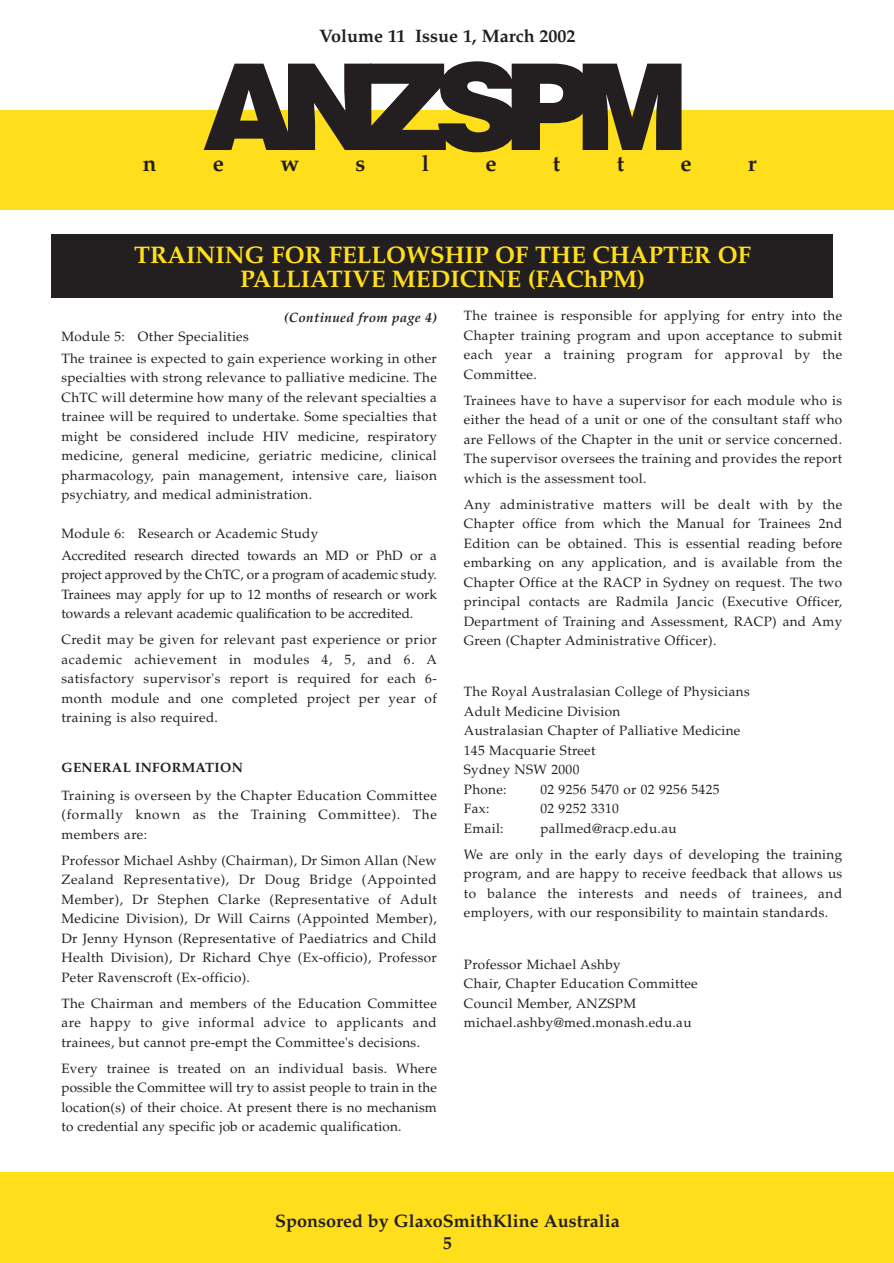
<style>
.page{position:relative;width:894px;height:1263px;background:#fff}
.page>*{position:absolute;margin:0;border:0;box-sizing:border-box;transform-origin:0 0}
.t1{font:900 120px "Helvetica";letter-spacing:-.135em;color:#231f20}
.t2{font:700 24px/24px "Palatino";color:#ffdf1b;text-align:center}
.t3{font:700 22.5px "Palatino";color:#231f20}
.t4{font:700 18px/21.9px "Palatino";color:#231f20;text-align:center}
.t5{font:13.5px/19.5px "Palatino";letter-spacing:.025em;color:#231f20;text-align:justify}
.t6{font:13.5px/21.6px "Palatino";color:#231f20}
.t7{font:italic 700 13.5px "Palatino";letter-spacing:.025em;color:#231f20}
.t8{font:700 13.5px "Palatino";letter-spacing:.025em;color:#231f20}
</style>
<div class="page">
<hr style="left:0;top:110px;width:1px;height:100px;background:#ffdf1b">
<div style="left:0;top:1172px;width:894px;height:91px;background:#ffdf1b"></div>
<div style="left:1px;top:110px;width:893px;height:100px;background:#ffdf1b"></div>
<div style="left:51px;top:234px;width:782px;height:64px;background:#231f20"></div>
<h3 class="t4" style="left:319px;top:27px;width:258px">Volume 11 Issue 1, March 2002</h3>
<h1 class="t1" style="left:202px;top:64px;width:488px">ANZSPM</h1>
<h3 class="t3" style="left:143px;top:155px;width:15px">n</h3>
<h3 class="t3" style="left:213px;top:155px;width:13px">e</h3>
<h3 class="t3" style="left:280px;top:155px;width:20px">w</h3>
<h3 class="t3" style="left:355px;top:155px;width:11px">s</h3>
<h3 class="t3" style="left:422px;top:155px;width:9px">l</h3>
<h3 class="t3" style="left:485px;top:155px;width:13px">e</h3>
<h3 class="t3" style="left:553px;top:155px;width:9px">t</h3>
<h3 class="t3" style="left:617px;top:155px;width:9px">t</h3>
<h3 class="t3" style="left:680px;top:155px;width:13px">e</h3>
<h3 class="t3" style="left:748px;top:155px;width:10px">r</h3>
<h2 class="t2" style="left:134px;top:245px;width:618px">TRAINING FOR FELLOWSHIP OF THE CHAPTER OF<br>PALLIATIVE MEDICINE (FAChPM)</h2>
<p class="t5" style="left:464px;top:307px;width:380px">The trainee is responsible for applying for entry into the Chapter training program and upon acceptance to submit each year a training program for approval by the Committee.</p>
<p class="t5" style="left:464px;top:392px;width:380px">Trainees have to have a supervisor for each module who is either the head of a unit or one of the consultant staff who are Fellows of the Chapter in the unit or service concerned.<br>The supervisor oversees the training and provides the report which is the assessment tool.</p>
<p class="t5" style="left:464px;top:496px;width:380px">Any administrative matters will be dealt with by the Chapter office from which the Manual for Trainees 2nd Edition can be obtained. This is essential reading before embarking on any application, and is available from the Chapter Office at the RACP in Sydney on request. The two principal contacts are Radmila Jancic (Executive Officer, Department of Training and Assessment, RACP) and Amy Green (Chapter Administrative Officer).</p>
<p class="t5" style="left:464px;top:684px;width:287px;text-align:left">The Royal Australasian College of Physicians<br>Adult Medicine Division<br>Australasian Chapter of Palliative Medicine<br>145 Macquarie Street<br>Sydney NSW 2000<br>Phone:</p>
<p class="t7" style="left:284px;top:312px;width:154px">(Continued from page 4)</p>
<p class="t5" style="left:61px;top:327px;width:377px;line-height:21.6px">Module 5: Other Specialities<br>The trainee is expected to gain experience working in other</p>
<p class="t5" style="left:61px;top:370px;width:377px">specialties with strong relevance to palliative medicine. The ChTC will determine how many of the relevant specialties a trainee will be required to undertake. Some specialties that might be considered include HIV medicine, respiratory medicine, general medicine, geriatric medicine, clinical pharmacology, pain management, intensive care, liaison psychiatry, and medical administration.</p>
<p class="t6" style="left:61px;top:524px;width:377px">Module 6: Research or Academic Study<br>Accredited research directed towards an MD or PhD or a</p>
<p class="t5" style="left:61px;top:566px;width:377px">project approved by the ChTC, or a program of academic study.<br>Trainees may apply for up to 12 months of research or work towards a relevant academic qualification to be accredited.</p>
<p class="t5" style="left:61px;top:631px;width:377px">Credit may be given for relevant past experience or prior academic achievement in modules 4, 5, and 6. A satisfactory supervisor's report is required for each 6- month module and one completed project per year of training is also required.</p>
<p class="t8" style="left:61px;top:762px;width:183px">GENERAL INFORMATION</p>
<p class="t5" style="left:61px;top:787px;width:377px">Training is overseen by the Chapter Education Committee (formally known as the Training Committee). The members are:</p>
<p class="t5" style="left:61px;top:852px;width:377px">Professor Michael Ashby (Chairman), Dr Simon Allan (New Zealand Representative), Dr Doug Bridge (Appointed Member), Dr Stephen Clarke (Representative of Adult Medicine Division), Dr Will Cairns (Appointed Member), Dr Jenny Hynson (Representative of Paediatrics and Child Health Division), Dr Richard Chye (Ex-officio), Professor Peter Ravenscroft (Ex-officio).</p>
<p class="t5" style="left:61px;top:995px;width:377px">The Chairman and members of the Education Committee are happy to give informal advice to applicants and trainees, but cannot pre-empt the Committee's decisions.</p>
<p class="t5" style="left:61px;top:1060px;width:377px">Every trainee is treated on an individual basis. Where possible the Committee will try to assist people to train in the location(s) of their choice. At present there is no mechanism to credential any specific job or academic qualification.</p>
<p class="t5" style="left:540px;top:781px;width:181px">02 9256 5470 or 02 9256 5425</p>
<p class="t5" style="left:464px;top:801px;width:27px">Fax:</p>
<p class="t5" style="left:540px;top:801px;width:80px">02 9252 3310</p>
<p class="t5" style="left:464px;top:820px;width:41px">Email:</p>
<p class="t5" style="left:464px;top:817px;width:380px;line-height:26px;text-indent:77px">pallmed@racp.edu.au<br>We are only in the early days of developing the training</p>
<p class="t5" style="left:464px;top:865px;width:380px">program, and are happy to receive feedback that allows us to balance the interests and needs of trainees, and employers, with our responsibility to maintain standards.</p>
<p class="t5" style="left:464px;top:956px;width:235px;text-align:left">Professor Michael Ashby<br>Chair, Chapter Education Committee<br>Council Member, ANZSPM michael.ashby@med.monash.edu.au</p>
<h3 class="t4" style="left:275px;top:1212px;width:346px">Sponsored by GlaxoSmithKline Australia<br>5</h3>
</div>
